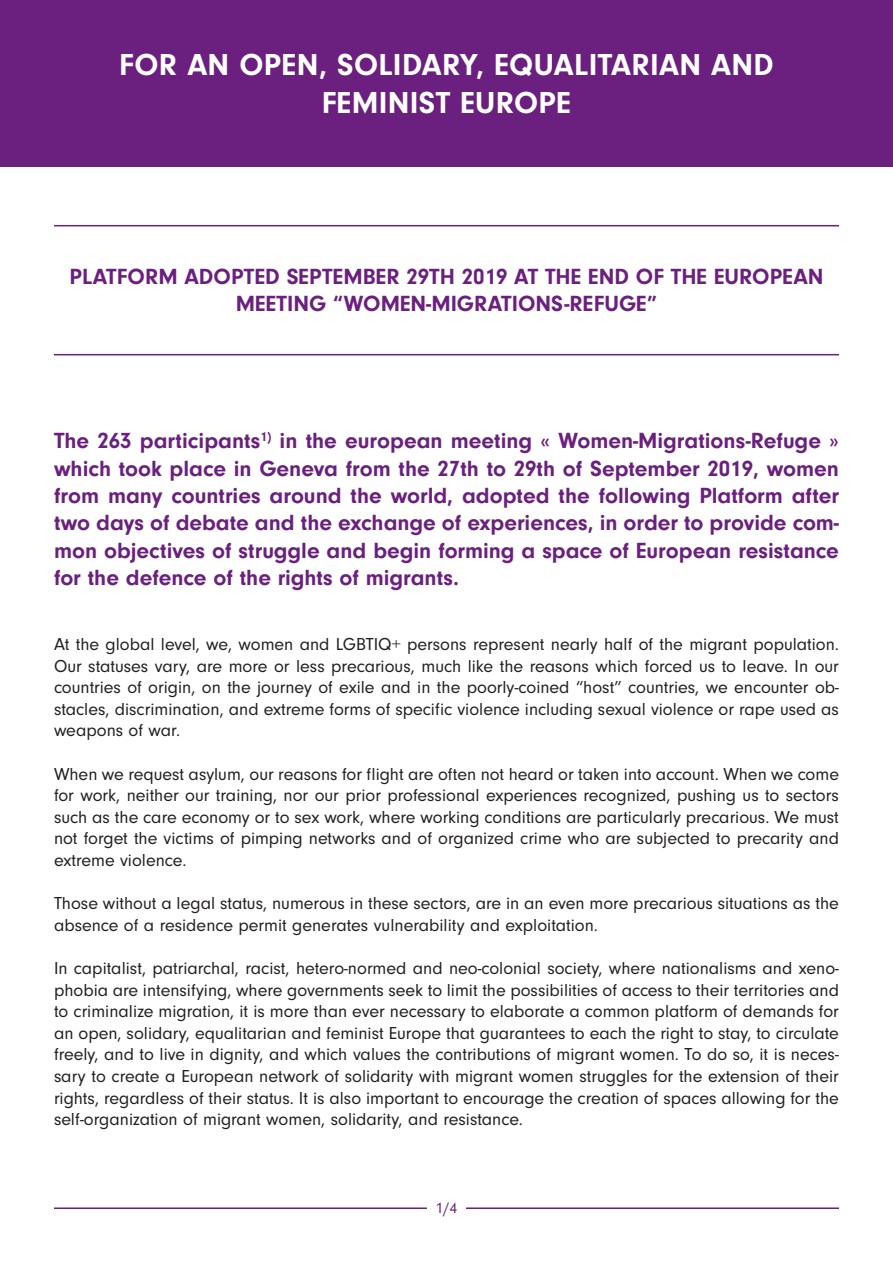
<style>
.page{position:relative;width:893px;height:1263px;background:#fff}
.page>*{position:absolute;margin:0;border:0;box-sizing:border-box;transform-origin:0 0}
.t1{font:700 31.5px/37.8px "Neuzeit Gro";letter-spacing:.01em;color:#fff;text-align:center}
.t2{font:700 22.8px/27.3px "Neuzeit Gro";color:#6b1f7e;text-align:center}
.t3{font:18px/21.6px "Neuzeit Gro";color:#231f20}
.t4{font:15.75px "Neuzeit Gro";color:#6b1f7e}
.t5{font:700 13.35px "Neuzeit Gro";color:#6b1f7e}
</style>
<div class="page">
<div style="left:0;top:0;width:893px;height:167px;background:#6b1f7e"></div>
<hr style="left:54px;top:1207px;width:373px;height:2px;background:#6b1f7e">
<hr style="left:466px;top:1207px;width:373px;height:2px;background:#6b1f7e">
<hr style="left:54px;top:354px;width:785px;height:1px;background:#6b1f7e">
<hr style="left:54px;top:225px;width:785px;height:1px;background:#6b1f7e">
<p class="t1" style="left:119px;top:46px;width:656px">FOR AN OPEN, SOLIDARY, EQUALITARIAN AND<br>FEMINIST EUROPE</p>
<p class="t2" style="left:69px;top:263px;width:755px">PLATFORM ADOPTED SEPTEMBER 29TH 2019 AT THE END OF THE EUROPEAN<br>MEETING “WOMEN-MIGRATIONS-REFUGE“</p>
<p class="t5" style="left:260px;top:429px;width:12px">) 1</p>
<p class="t2" style="left:54px;top:427px;width:786px;text-align:left">The 263 participants<br>which took place in Geneva from the 27th to 29th of September 2019, women from many countries around the world, adopted the following Platform after</p>
<p class="t2" style="left:54px;top:537px;width:786px">mon objectives of struggle and begin forming a space of European resistance</p>
<p class="t2" style="left:280px;top:427px;width:561px">in the european meeting « Women-Migrations-Refuge «</p>
<p class="t2" style="left:54px;top:509px;width:786px">two days of debate and the exchange of experiences in, order to provide com-</p>
<p class="t2" style="left:54px;top:564px;width:406px">for the defence of the rights of migrants.</p>
<p class="t3" style="left:54px;top:633px;width:787px">At the global level, we, women and LGBTIQ+ persons represent nearly half of the migrant population.<br>Our statuses vary, are more or less precarious, much like the reasons which forced us to leave. In our</p>
<p class="t3" style="left:54px;top:698px;width:786px">stacles, discrimination, and extreme forms of specific violence including sexual violence or rape used as</p>
<p class="t3" style="left:54px;top:677px;width:786px">countries of origin, on the journey of exile and in the poorly-coined “host” countries, we encounter ob-</p>
<p class="t3" style="left:54px;top:720px;width:128px">weapons of war.</p>
<p class="t3" style="left:54px;top:763px;width:787px;text-align:justify">When we request asylum, our reasons for flight are often not heard or taken into account. When we come for work, neither our training, nor our prior professional experiences recognized, pushing us to sectors such as the care economy or to sex work, where working conditions are particularly precarious. We must not forget the victims of pimping networks and of organized crime who are subjected to precarity and extreme violence.</p>
<p class="t3" style="left:54px;top:893px;width:786px">Those without a legal status, numerous in these sectors, are in an even more precarious situations as the absence of a residence permit generates vulnerability and exploitation.</p>
<p class="t3" style="left:54px;top:957px;width:786px">In capitalist, patriarchal, racist, hetero-normed and neo-colonial society, where nationalisms and xeno-</p>
<p class="t3" style="left:54px;top:1001px;width:786px">to criminalize migration isit, more than ever necessary to elaborate a common platform of demands for an open, solidary, equalitarian and feminist Europe that guarantees to each the right to stay to, circulate</p>
<p class="t3" style="left:54px;top:1065px;width:786px">sary to create a European network of solidarity with migrant women struggles for the extension of their</p>
<p class="t3" style="left:54px;top:979px;width:786px">phobia are intensifying, where governments seek to limit the possibilities of access to their territories and</p>
<p class="t3" style="left:54px;top:1044px;width:786px">freely, and to live in dignity, and which values the contributions of migrant women. To do so isit, neces-</p>
<p class="t3" style="left:54px;top:1087px;width:786px">rights, regardless of their status isIt. also important to encourage the creation of spaces allowing for the self-organization of migrant women, solidarity, and resistance.</p>
<p class="t4" style="left:435px;top:1199px;width:23px">1/4</p>
</div>
